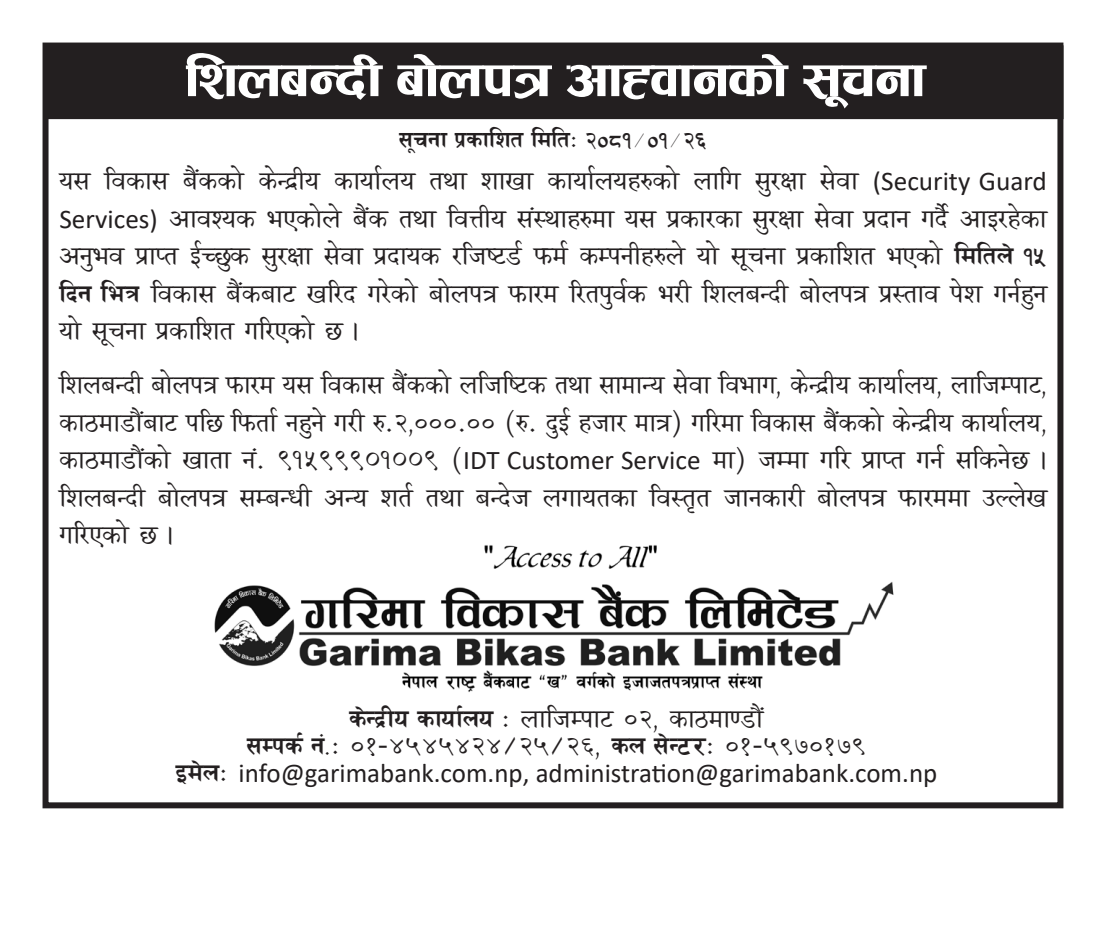
<style>
.page{position:relative;width:1106px;height:936px;background:#fff}
.page>*{position:absolute;margin:0;border:0;box-sizing:border-box;transform-origin:0 0}
.t1{font:61.5px "Ganesh";color:#fff}
.t2{font:33px/37.5px "Nagarik Normal";color:#231f20;text-align:justify}
.t3{font:700 30px "Nagarik";color:#231f20}
.t4{font:27px "Calibri";color:#231f20}
.s1{font-family:"Calibri";font-size:27px}
.s2{font-family:"Nagarik";font-weight:700}
.s3{font-family:"Bishall TT Normal";font-size:27px}
.s4{font-family:"Nagarik";font-weight:700;font-size:33px}
</style>
<div class="page">
<div style="left:43px;top:43px;width:1020px;height:765px;border:6px solid #231f20"></div>
<div style="left:47px;top:47px;width:1014px;height:71px;background:#231f20"></div>
<div style="left:45px;top:45px;width:1018px;height:74px;border:3px solid #231f20"></div>
<img style="left:214px;top:545px;width:680px;height:147px">
<p class="t1" style="left:186px;top:52px;width:741px">lznaGbL af]nkq cf≈jfgsf];"rgf</p>
<p class="t3" style="left:399px;top:124px;width:309px">;"rgf k|sflzt ldltM @)*!÷)!÷@^</p>
<p class="t2" style="left:59px;top:162px;width:992px">o; ljsf; a}+ssf] s]Gb|Lo sfof{no tyf zfvf sfof{nox?sf] nflu ;'/Iff ;]jf <span class="s1">(Security Guard Services)</span> cfjZos ePsf]n] a}+s tyf ljQLo ;+:yfx?df o; k|sf/sf ;'/Iff ;]jf k|bfg ub}{ cfO/x]sf cg'ej k|fKt O{R5's ;'/Iff ;]jf k|bfos /lhi68{ kmd{ sDkgLx?n] of] ;"rgf k|sflzt ePsf] <span class="s2">ldltn]!% lbg leq</span> ljsf; a}+saf6 vl/b u/]sf] af]nkq kmf/d l/tk'j{s e/L lznaGbL af]nkq k|:tfj k]z ug{x'g of] ;"rgf k|sflzt ul/Psf] 5 .</p>
<p class="t2" style="left:59px;top:366px;width:989px">lznaGbL af]nkq kmf/d o; ljsf; a}+ssf] nlhli6s tyf ;fdfGo ;]jf ljefu, s]Gb|Lo sfof{no, nflhDkf6,</p>
<p class="t2" style="left:59px;top:403px;width:989px">sf7df8f}+af6 kl5 lkmtf{ gx'g] u/L ?=@,)))=)) -?= b'O{ xhf/ dfq_ ul/df ljsf; a}+ssf] s]Gb|Lo sfof{no,</p>
<p class="t2" style="left:59px;top:441px;width:989px">sf7df8f}+sf] vftf g+= <span class="s3">91599901009</span> -<span class="s1">IDT Customer Service</span> df_ hDdf ul/ k|fKt ug{ ;lsg]5 . lznaGbL af]nkq ;DaGwL cGo zt{ tyf aGb]h nufotsf lj:t[t hfgsf/L af]nkq kmf/ddf pNn]v ul/Psf] 5 .</p>
<p class="t2" style="left:349px;top:699px;width:416px"><span class="s2">s]Gb|Lo sfof{no M</span> nflhDkf6 )@, sf7df08f}+</p>
<p class="t2" style="left:247px;top:726px;width:620px"><span class="s2">;Dks{ g+=M</span> )!–$%$%$@$÷@%÷@^, <span class="s2">sn ;]G6/M</span> )!–%(&amp;)!&amp;(</p>
<p class="t4" style="left:175px;top:754px;width:763px"><span class="s4">Od]nM</span> info@garimabank.com.np, administration@garimabank.com.np</p>
</div>
